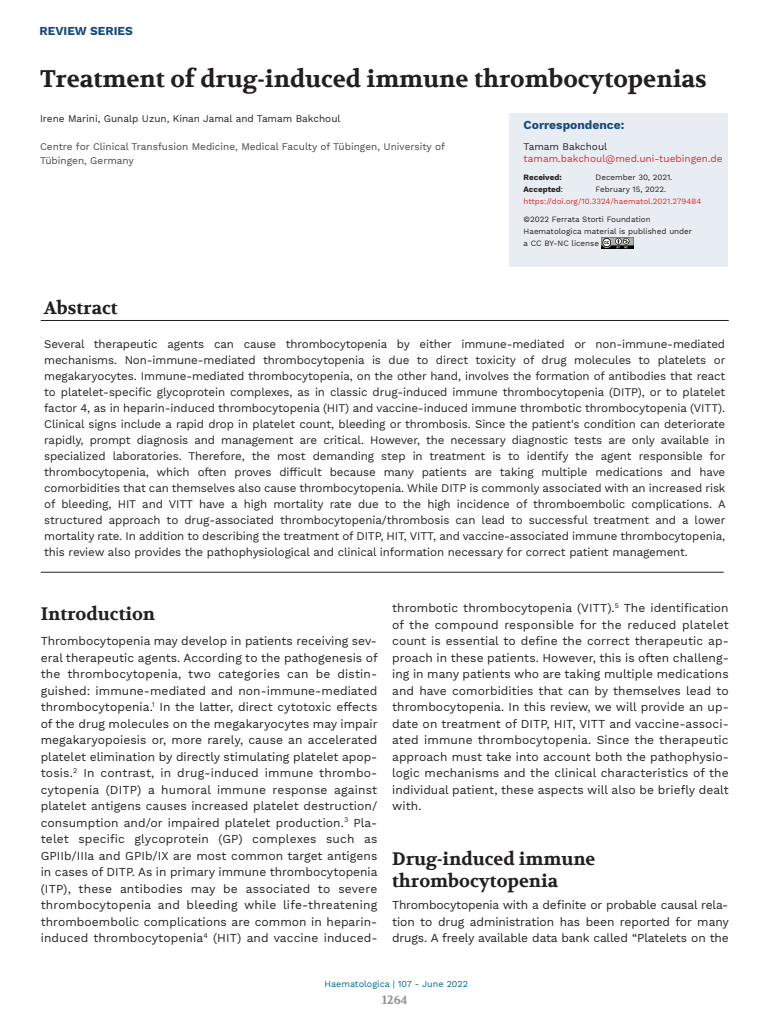
<style>
.page{position:relative;width:768px;height:1024px;background:#fff}
.page>*{position:absolute;margin:0;border:0;box-sizing:border-box;transform-origin:0 0}
.t1{font:700 24px "Volkhov";color:#231f20}
.t2{font:700 18px/22px "Volkhov";color:#231f20}
.t3{font:12px/16.5px "Work Sans";letter-spacing:.005em;color:#231f20;text-align:justify}
.t4{font:700 12px "Work Sans";color:#134a80}
.t5{font:700 12px "Volkhov";color:#939598}
.t6{font:11.5px/16px "Work Sans";letter-spacing:-.01em;color:#231f20;text-align:justify}
.t7{font:10px/14px "Work Sans";color:#444}
.t8{font:10px "Work Sans";color:#231f20}
.t9{font:10px "Work Sans";color:#e02b2b}
.t10{font:9px "Work Sans";color:#006991}
.t11{font:8px/12px "Work Sans";color:#231f20}
.t12{font:8px "Work Sans";color:#e02b2b}
.t13{font:700 8px "Work Sans";color:#231f20}
.s1{font-weight:400}
</style>
<div class="page">
<hr style="left:41px;top:572px;width:683px;height:1px;background:#231f20">
<hr style="left:41px;top:320px;width:688px;height:1px;background:#231f20">
<div style="left:509px;top:113px;width:219px;height:154px;background:#e7edf2"></div>
<img style="left:602px;top:237px;width:31px;height:11px">
<p class="t4" style="left:40px;top:24px;width:95px">REVIEW SERIES</p>
<h1 class="t1" style="left:40px;top:64px;width:668px">Treatment of drug-induced immune thrombocytopenias</h1>
<p class="t8" style="left:40px;top:113px;width:302px">Irene Marini, Gunalp Uzun, Kinan Jamal and Tamam Bakchoul</p>
<p class="t7" style="left:40px;top:140px;width:407px">Centre for Clinical Transfusion Medicine, Medical Faculty of Tübingen, University of<br>Tübingen, Germany</p>
<h2 class="t2" style="left:44px;top:298px;width:75px">Abstract</h2>
<p class="t4" style="left:524px;top:117px;width:102px">Correspondence:</p>
<p class="t8" style="left:524px;top:140px;width:85px">Tamam Bakchoul</p>
<p class="t9" style="left:524px;top:152px;width:201px">tamam.bakchoul@med.uni-tuebingen.de</p>
<p class="t13" style="left:524px;top:172px;width:40px">Received:</p>
<p class="t11" style="left:596px;top:171px;width:78px">December 30, 2021.</p>
<p class="t13" style="left:524px;top:184px;width:41px">Accepted<span class="s1">:</span></p>
<p class="t11" style="left:596px;top:183px;width:72px">February 15, 2022.</p>
<p class="t12" style="left:524px;top:196px;width:179px">https://doi.org/10.3324/haematol.2021.279484</p>
<p class="t11" style="left:524px;top:213px;width:170px">©2022 Ferrata Storti Foundation<br>Haematologica material is published under a CC BY-NC license</p>
<p class="t6" style="left:44px;top:336px;width:683px">Several therapeutic agents can cause thrombocytopenia by either immune-mediated or non-immune-mediated mechanisms. Non-immune-mediated thrombocytopenia is due to direct toxicity of drug molecules to platelets or megakaryocytes. Immune-mediated thrombocytopenia, on the other hand, involves the formation of antibodies that react to platelet-specific glycoprotein complexes, as in classic drug-induced immune thrombocytopenia (DITP), or to platelet factor 4, as in heparin-induced thrombocytopenia (HIT) and vaccine-induced immune thrombotic thrombocytopenia (VITT).<br>Clinical signs include a rapid drop in platelet count, bleeding or thrombosis. Since the patient's condition can deteriorate rapidly, prompt diagnosis and management are critical. However, the necessary diagnostic tests are only available in specialized laboratories. Therefore, the most demanding step in treatment is to identify the agent responsible for thrombocytopenia, which often proves difficult because many patients are taking multiple medications and have comorbidities that can themselves also cause thrombocytopenia. While DITP is commonly associated with an increased risk of bleeding, HIT and VITT have a high mortality rate due to the high incidence of thromboembolic complications. A structured approach to drug-associated thrombocytopenia/thrombosis can lead to successful treatment and a lower mortality rate. In addition to describing the treatment of DITP, HIT, VITT, and vaccine-associated immune thrombocytopenia, this review also provides the pathophysiological and clinical information necessary for correct patient management.</p>
<h2 class="t2" style="left:41px;top:603px;width:116px">Introduction</h2>
<p class="t3" style="left:41px;top:633px;width:339px">Thrombocytopenia may develop in patients receiving sev&shy;eral therapeutic agents. According to the pathogenesis of the thrombocytopenia, two categories can be distin&shy;guished: immune-mediated and non-immune-mediated thrombocytopenia.<sup>1</sup> In the latter, direct cytotoxic effects of the drug molecules on the megakaryocytes may impair megakaryopoiesis or, more rarely, cause an accelerated platelet elimination by directly stimulating platelet apop&shy;tosis.<sup>2</sup> In contrast, in drug-induced immune thrombo&shy;cytopenia (DITP) a humoral immune response against platelet antigens causes increased platelet destruction/ consumption and/or impaired platelet production.<sup>3</sup> Pla&shy;telet specific glycoprotein (GP) complexes such as GPIIb/IIIa and GPIb/IX are most common target antigens in cases of DITP. As in primary immune thrombocytopenia (ITP), these antibodies may be associated to severe thrombocytopenia and bleeding while life-threatening thromboembolic complications are common in heparin&shy;induced thrombocytopenia<sup>4</sup> (HIT) and vaccine induced-</p>
<p class="t3" style="left:392px;top:600px;width:338px">thrombotic thrombocytopenia (VITT).<sup>5</sup> The identification of the compound responsible for the reduced platelet count is essential to define the correct therapeutic ap&shy;proach in these patients. However, this is often challeng&shy;ing in many patients who are taking multiple medications and have comorbidities that can by themselves lead to thrombocytopenia. In this review, we will provide an up&shy;date on treatment of DITP, HIT, VITT and vaccine-associ&shy;ated immune thrombocytopenia. Since the therapeutic approach must take into account both the pathophysio&shy;logic mechanisms and the clinical characteristics of the individual patient, these aspects will also be briefly dealt with.</p>
<h2 class="t2" style="left:392px;top:848px;width:205px">Drug-induced immune thrombocytopenia</h2>
<p class="t3" style="left:392px;top:897px;width:338px">Thrombocytopenia with a definite or probable causal rela&shy;tion to drug administration has been reported for many drugs. A freely available data bank called “Platelets on the</p>
<p class="t10" style="left:325px;top:978px;width:145px">Haematologica | 107 - June 2022</p>
<p class="t5" style="left:382px;top:992px;width:27px">1264</p>
</div>
